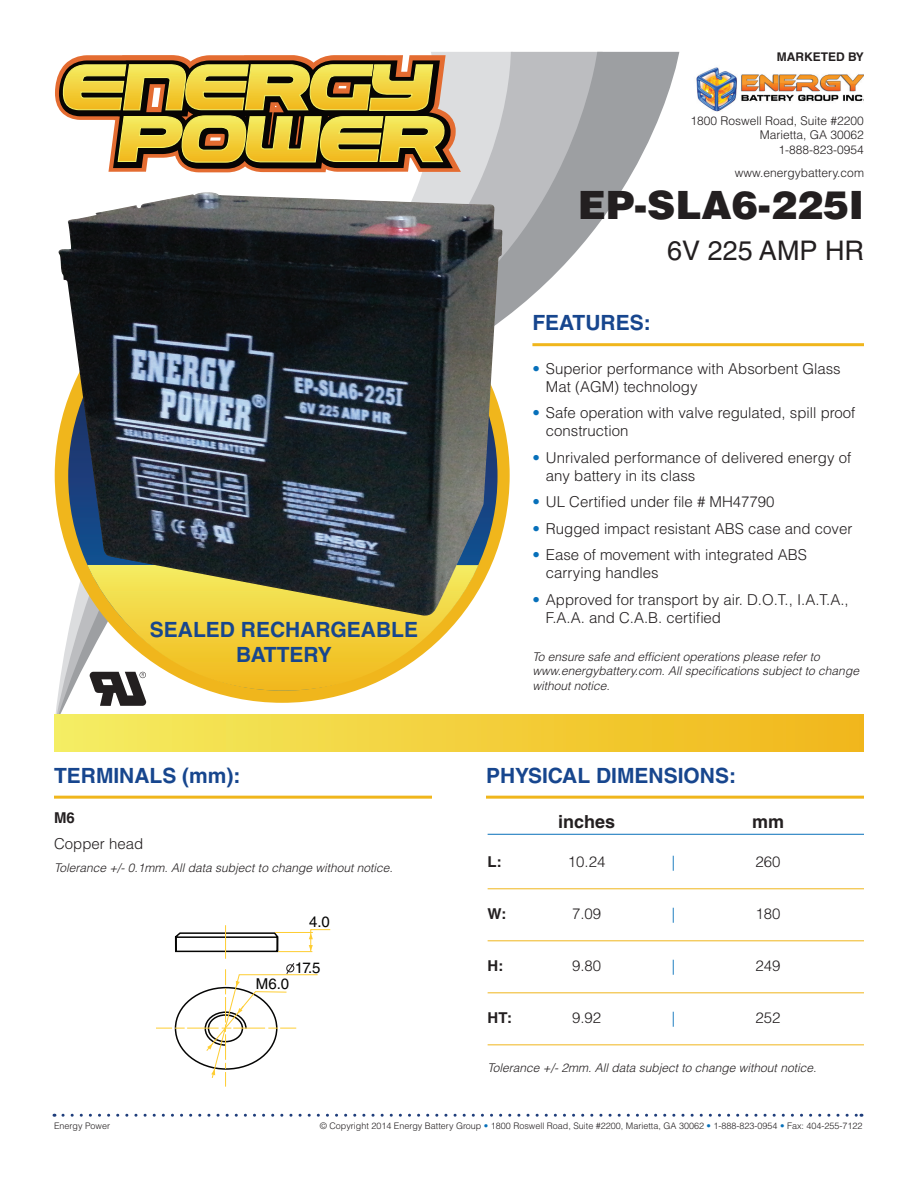
<style>
.page{position:relative;width:918px;height:1188px;background:#fff}
.page>*{position:absolute;margin:0;border:0;box-sizing:border-box;transform-origin:0 0}
.headline{font:900 39px "Helvetica LT Std";color:#231f20}
.Headline_Specs{font:27px "Helvetica LT Std";color:#231f20}
.t1{font:700 21px/25.2px "Helvetica LT Std";color:#17468e;text-align:center}
.t2{font:700 18px "Helvetica LT Std";color:#231f20}
.terminal-text{font:300 15px/18px "Helvetica LT Std";color:#231f20}
.dimensions{font:300 15px "Helvetica LT Std";color:#231f20}
.Terminal_Picture{font:15px "Helvetica LT Std";color:#050504}
.dimensions-2{font:700 15px "Helvetica LT Std";color:#231f20}
.dimensions-3{font:300 15px "Helvetica LT Std";color:#0770ba}
.Note{font:italic 300 12px/14.4px "Helvetica LT Std";color:#231f20}
.t3{font:300 12px/14.4px "Helvetica LT Std";color:#231f20;text-align:right}
.t4{font:700 12px "Helvetica LT Std";color:#231f20}
.t5{font:300 9px "Helvetica LT Std";color:#231f20}
.s1{color:#0770ba}
</style>
<div class="page">
<svg style="left:55px;top:52px;width:624px;height:662px"></svg>
<img style="left:696px;top:67px;width:168px;height:45px">
<hr style="left:486px;top:796px;width:378px;height:3px;background:#f0b61c">
<hr style="left:54px;top:796px;width:378px;height:3px;background:#f0b61c">
<div style="left:55px;top:714px;width:809px;height:38px;background:linear-gradient(to right,#f4ed62,#f1b619)"></div>
<svg style="left:87px;top:617px;width:391px;height:75px"></svg>
<svg style="left:55px;top:55px;width:406px;height:117px"></svg>
<svg style="left:59px;top:60px;width:394px;height:109px;background:#b09742"></svg>
<hr style="left:532px;top:343px;width:332px;height:3px;background:#f0b61c">
<svg style="left:63px;top:1114px;width:799px;height:3px"></svg>
<hr style="left:488px;top:834px;width:376px;height:1px;background:#0770ba">
<svg style="left:90px;top:672px;width:56px;height:34px"></svg>
<svg style="left:156px;top:925px;width:175px;height:162px"></svg>
<img style="left:58px;top:192px;width:446px;height:425px">
<hr style="left:488px;top:888px;width:376px;height:1px;background:#f0b61c">
<hr style="left:488px;top:940px;width:376px;height:1px;background:#f0b61c">
<hr style="left:488px;top:992px;width:376px;height:1px;background:#f0b61c">
<hr style="left:488px;top:1044px;width:376px;height:1px;background:#f0b61c">
<p class="t4" style="left:777px;top:50px;width:89px">MARKETED BY</p>
<p class="t3" style="left:691px;top:113px;width:175px">1800 Roswell Road, Suite #2200<br>Marietta, GA 30062<br>1-888-823-0954</p>
<p class="t3" style="left:735px;top:165px;width:131px">www.energybattery.com</p>
<h3 class="t1" style="left:150px;top:617px;width:270px">SEALED RECHARGEABLE<br>BATTERY</h3>
<p class="headline" style="left:578px;top:180px;width:288px">EP-SLA6-225I</p>
<p class="Headline_Specs" style="left:667px;top:235px;width:198px">6V 225 AMP HR</p>
<h3 class="t1" style="left:532px;top:310px;width:120px">FEATURES:</h3>
<p class="terminal-text" style="left:546px;top:359px;width:296px;text-indent:-14px"><span class="s1">•</span> Superior performance with Absorbent Glass<br>Mat (AGM) technology</p>
<p class="terminal-text" style="left:546px;top:404px;width:311px;text-indent:-14px"><span class="s1">•</span> Safe operation with valve regulated, spill proof construction</p>
<p class="terminal-text" style="left:546px;top:448px;width:307px;text-indent:-14px"><span class="s1">•</span> Unrivaled performance of delivered energy of any battery in its class</p>
<p class="terminal-text" style="left:532px;top:493px;width:244px"><span class="s1">•</span> UL Certified under file # MH47790</p>
<p class="terminal-text" style="left:532px;top:519px;width:322px"><span class="s1">•</span> Rugged impact resistant ABS case and cover</p>
<p class="terminal-text" style="left:546px;top:546px;width:262px;text-indent:-14px"><span class="s1">•</span> Ease of movement with integrated ABS carrying handles</p>
<p class="terminal-text" style="left:546px;top:591px;width:304px;text-indent:-14px"><span class="s1">•</span> Approved for transport by air. D.O.T., I.A.T.A.,<br>F.A.A. and C.A.B. certified</p>
<p class="Note" style="left:532px;top:649px;width:328px">To ensure safe and efficient operations please refer to www.energybattery.com. All specifications subject to change without notice.</p>
<h3 class="t1" style="left:54px;top:763px;width:188px">TERMINALS (mm):</h3>
<h3 class="t1" style="left:486px;top:763px;width:252px">PHYSICAL DIMENSIONS:</h3>
<p class="dimensions-2" style="left:54px;top:808px;width:22px">M6</p>
<p class="terminal-text" style="left:54px;top:835px;width:91px">Copper head</p>
<p class="Note" style="left:54px;top:861px;width:340px">Tolerance +/- 0.1mm. All data subject to change without notice.</p>
<p class="Terminal_Picture" style="left:309px;top:913px;width:22px">4.0</p>
<p class="Terminal_Picture" style="left:295px;top:959px;width:27px">17.5</p>
<p class="Terminal_Picture" style="left:256px;top:975px;width:35px">M6.0</p>
<p class="t2" style="left:558px;top:811px;width:58px">inches</p>
<p class="t2" style="left:752px;top:811px;width:34px">mm</p>
<p class="dimensions-2" style="left:488px;top:853px;width:16px">L:</p>
<p class="dimensions" style="left:568px;top:852px;width:39px">10.24</p>
<p class="dimensions-3" style="left:672px;top:852px;width:5px">|</p>
<p class="dimensions" style="left:756px;top:852px;width:27px">260</p>
<p class="dimensions-2" style="left:488px;top:905px;width:21px">W:</p>
<p class="dimensions" style="left:572px;top:904px;width:31px">7.09</p>
<p class="dimensions-3" style="left:672px;top:904px;width:5px">|</p>
<p class="dimensions" style="left:756px;top:904px;width:27px">180</p>
<p class="dimensions-2" style="left:488px;top:957px;width:17px">H:</p>
<p class="dimensions" style="left:572px;top:957px;width:31px">9.80</p>
<p class="dimensions-3" style="left:672px;top:957px;width:5px">|</p>
<p class="dimensions" style="left:756px;top:957px;width:27px">249</p>
<p class="dimensions-2" style="left:488px;top:1009px;width:26px">HT:</p>
<p class="dimensions" style="left:572px;top:1009px;width:31px">9.92</p>
<p class="dimensions-3" style="left:672px;top:1009px;width:5px">|</p>
<p class="dimensions" style="left:756px;top:1009px;width:27px">252</p>
<p class="Note" style="left:488px;top:1060px;width:330px">Tolerance +/- 2mm. All data subject to change without notice.</p>
<p class="t5" style="left:54px;top:1120px;width:58px">Energy Power</p>
<p class="t5" style="left:320px;top:1120px;width:544px">© Copyright 2014 Energy Battery Group <span class="s1">•</span> 1800 Roswell Road, Suite #2200, Marietta, GA 30062 <span class="s1">•</span> 1-888-823-0954 <span class="s1">•</span> Fax: 404-255-7122</p>
</div>
